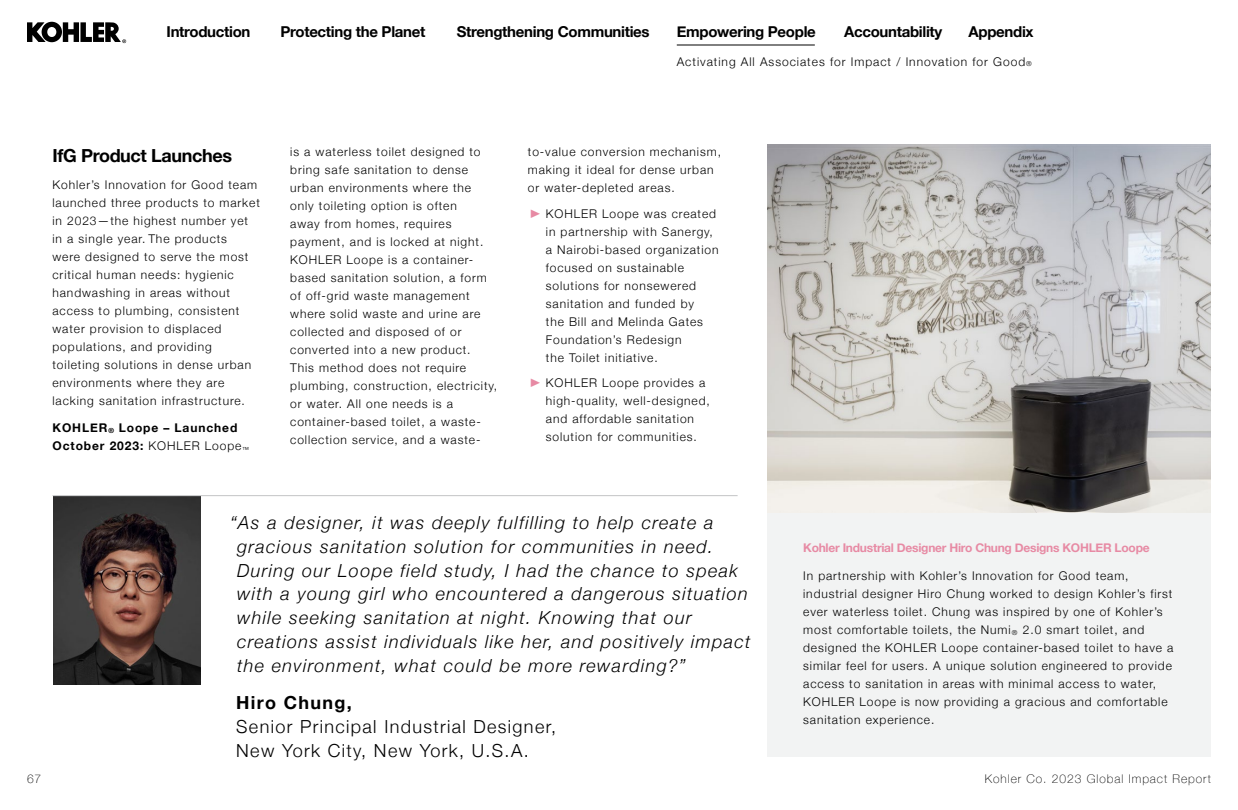
<style>
.page{position:relative;width:1238px;height:810px;background:#fff}
.page>*{position:absolute;margin:0;border:0;box-sizing:border-box;transform-origin:0 0}
.t1{font:italic 300 18px/24px "Helvetica Neue";letter-spacing:.075em;color:#000}
.t2{font:300 18px/24px "Helvetica Neue";letter-spacing:.075em;color:#000}
.t3{font:700 18px "Helvetica Neue";letter-spacing:-.02em;color:#000}
.t4{font:700 18px "Helvetica Neue";letter-spacing:.075em;color:#000}
.t5{font:700 15px "Helvetica Neue";letter-spacing:-.02em;color:#000}
.t6{font:300 12px/18px "Helvetica Neue";letter-spacing:.075em;color:#000}
.t7{font:700 12px "Helvetica Neue";letter-spacing:-.02em;color:#e78aa4}
.t8{font:700 12px/18px "Helvetica Neue";letter-spacing:.075em;color:#000}
.t9{font:100 12px "Helvetica Neue";letter-spacing:.08em;color:#000}
.s1{font-size:6.98px}
.s2{font-weight:300}
.s3{color:#e78aa4}
</style>
<div class="page">
<svg style="left:27px;top:22px;width:99px;height:21px"></svg>
<div style="left:767px;top:358px;width:443px;height:400px;background:#f2f3f3"></div>
<img style="left:767px;top:144px;width:443px;height:369px">
<img style="left:53px;top:496px;width:147px;height:189px">
<hr style="left:52px;top:495px;width:685px;height:1px;background:#c7c8ca">
<hr style="left:677px;top:45px;width:138px;height:1px;background:#000">
<p class="t5" style="left:166px;top:20px;width:85px">Introduction</p>
<p class="t5" style="left:280px;top:20px;width:146px">Protecting the Planet</p>
<p class="t5" style="left:457px;top:20px;width:194px">Strengthening Communities</p>
<p class="t5" style="left:677px;top:20px;width:141px">Empowering People</p>
<p class="t5" style="left:844px;top:20px;width:100px">Accountability</p>
<p class="t5" style="left:968px;top:20px;width:67px">Appendix</p>
<p class="t6" style="left:677px;top:51px;width:356px">Activating All Associates for Impact / Innovation for Good<span class="s1">®</span></p>
<h1 class="t3" style="left:52px;top:141px;width:181px">IfG Product Launches</h1>
<p class="t6" style="left:52px;top:175px;width:209px">Kohler’s Innovation for Good team launched three products to market in 2023—the highest number yet in a single year. The products<br>were designed to serve the most critical human needs: hygienic handwashing in areas without access to plumbing, consistent water provision to displaced populations, and providing toileting solutions in dense urban environments where they are lacking sanitation infrastructure.</p>
<p class="t8" style="left:52px;top:419px;width:198px">KOHLER<sub>®</sub> Loope – Launched<br>October 2023: <span class="s2">KOHLER Loope</span><sub>™</sub></p>
<p class="t6" style="left:290px;top:142px;width:208px">is a waterless toilet designed to bring safe sanitation to dense urban environments where the only toileting option is often<br>away from homes, requires payment, and is locked at night.<br>KOHLER Loope is a container&shy;based sanitation solution, a form of off-grid waste management where solid waste and urine are collected and disposed of or converted into a new product.<br>This method does not require plumbing, construction, electricity, or water. All one needs is a container-based toilet, a waste&shy;collection service, and a waste-</p>
<p class="t6" style="left:528px;top:142px;width:195px">to-value conversion mechanism, making it ideal for dense urban or water-depleted areas.</p>
<p class="t6" style="left:546px;top:203px;width:174px;text-indent:-18px"><span class="s3">Ҙ</span> KOHLER Loope was created in partnership with Sanergy, a Nairobi-based organization focused on sustainable solutions for nonsewered sanitation and funded by<br>the Bill and Melinda Gates<br>Foundation’s Redesign<br>the Toilet initiative.</p>
<p class="t6" style="left:546px;top:373px;width:165px;text-indent:-18px"><span class="s3">Ҙ</span> KOHLER Loope provides a high-quality, well-designed, and affordable sanitation solution for communities.</p>
<p class="t9" style="left:27px;top:769px;width:16px">67</p>
<p class="t1" style="left:237px;top:509px;width:515px;text-indent:-7px">“As a designer, it was deeply fulfilling to help create a gracious sanitation solution for communities in need.<br>During our Loope field study, I had the chance to speak with a young girl who encountered a dangerous situation while seeking sanitation at night. Knowing that our creations assist individuals like her, and positively impact the environment, what could be more rewarding?”</p>
<h1 class="t4" style="left:236px;top:689px;width:117px">Hiro Chung,</h1>
<h1 class="t2" style="left:236px;top:714px;width:321px">Senior Principal Industrial Designer,<br>New York City, New York, U.S.A.</h1>
<p class="t7" style="left:803px;top:539px;width:348px">Kohler Industrial Designer Hiro Chung Designs KOHLER Loope</p>
<p class="t6" style="left:803px;top:566px;width:372px">In partnership with Kohler’s Innovation for Good team, industrial designer Hiro Chung worked to design Kohler’s first ever waterless toilet. Chung was inspired by one of Kohler’s most comfortable toilets, the Numi<span class="s1">®</span> 2.0 smart toilet, and designed the KOHLER Loope container-based toilet to have a similar feel for users. A unique solution engineered to provide access to sanitation in areas with minimal access to water, KOHLER Loope is now providing a gracious and comfortable sanitation experience.</p>
<p class="t9" style="left:985px;top:769px;width:227px">Kohler Co. 2023 Global Impact Report</p>
</div>
